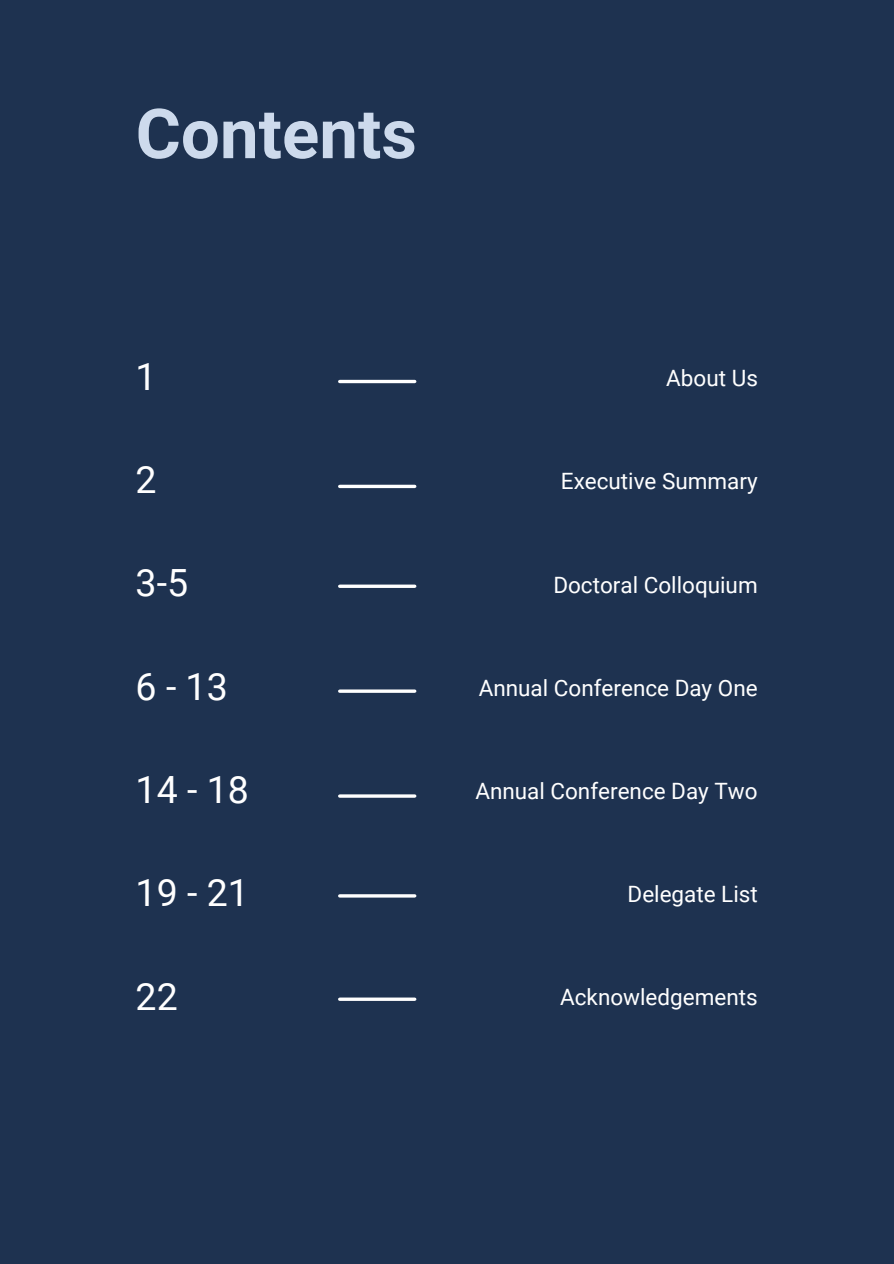
<style>
.page{position:relative;width:894px;height:1264px;background:#fff}
.page>*{position:absolute;margin:0;border:0;box-sizing:border-box;transform-origin:0 0}
.t1{font:700 69px "Roboto";color:#cddaec}
.t2{font:37.5px "Roboto";color:#fff}
.t3{font:22.5px "Roboto";color:#fff}
</style>
<div class="page">
<div style="left:0;top:0;width:893px;height:1263px;background:#1e3250"></div>
<hr style="left:339px;top:380px;width:75px;height:3px;background:#fff">
<svg style="left:339px;top:584px;width:75px;height:4px"></svg>
<hr style="left:339px;top:894px;width:75px;height:3px;background:#fff">
<svg style="left:339px;top:484px;width:75px;height:4px"></svg>
<hr style="left:339px;top:794px;width:75px;height:3px;background:#fff">
<svg style="left:339px;top:689px;width:75px;height:4px"></svg>
<hr style="left:339px;top:997px;width:75px;height:3px;background:#fff">
<h1 class="t1" style="left:136px;top:94px;width:283px">Contents</h1>
<h2 class="t2" style="left:136px;top:355px;width:23px">1</h2>
<p class="t2" style="left:136px;top:458px;width:23px">2</p>
<p class="t2" style="left:136px;top:561px;width:54px">3-5</p>
<p class="t2" style="left:136px;top:665px;width:94px">6-13</p>
<p class="t2" style="left:136px;top:768px;width:115px">14 - 18</p>
<p class="t2" style="left:136px;top:871px;width:115px">19 - 21</p>
<p class="t3" style="left:666px;top:365px;width:93px">About Us</p>
<p class="t3" style="left:560px;top:468px;width:198px">Executive Summary</p>
<h2 class="t3" style="left:553px;top:571px;width:206px">Doctoral Colloquium</h2>
<h2 class="t3" style="left:478px;top:675px;width:280px">Annual Conference Day One</h2>
<h2 class="t3" style="left:475px;top:778px;width:284px">Annual Conference Day Two</h2>
<h2 class="t3" style="left:627px;top:881px;width:132px">Delegate List</h2>
<p class="t2" style="left:136px;top:974px;width:44px">22</p>
<p class="t3" style="left:560px;top:984px;width:199px">Acknowledgements</p>
</div>
